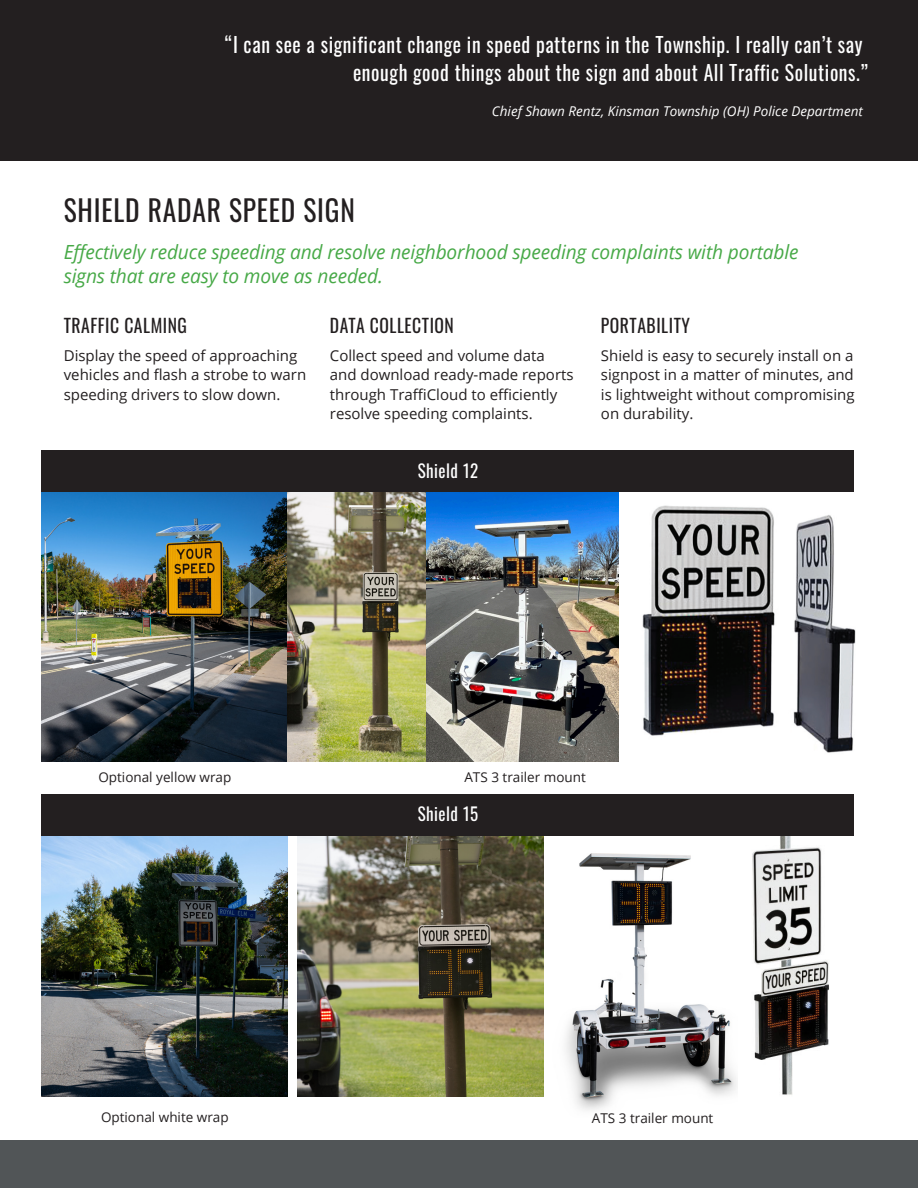
<style>
.page{position:relative;width:918px;height:1188px;background:#fff}
.page>*{position:absolute;margin:0;border:0;box-sizing:border-box;transform-origin:0 0}
.t1{font:29.25px "Oswald";letter-spacing:.03em;color:#231f20;scale:.94 1}
.H2_15_20{font:21px/28.5px "Oswald";letter-spacing:.03em;color:#fff;text-align:right;scale:.94 1}
.H22{font:italic 19.5px/24px "Open Sans";letter-spacing:-.005em;color:#47a947}
.H2_15_20-2{font:18.75px "Oswald";letter-spacing:.03em;color:#231f20;scale:.94 1}
.t2{font:18px "Oswald";letter-spacing:.03em;color:#fff;scale:.94 1}
.body_copy{font:15px/19.5px "Open Sans";color:#231f20}
.body_copy-2{font:13.5px "Open Sans";color:#231f20}
.body_copy-3{font:italic 13.5px "Open Sans";color:#fff}
</style>
<div class="page">
<img style="left:642px;top:505px;width:214px;height:248px">
<div style="left:0;top:0;width:918px;height:160px;background:#231f20"></div>
<img style="left:42px;top:492px;width:245px;height:270px">
<img style="left:287px;top:492px;width:139px;height:270px">
<img style="left:426px;top:492px;width:193px;height:270px">
<div style="left:42px;top:451px;width:812px;height:41px;background:#231f20"></div>
<img style="left:737px;top:835px;width:117px;height:260px">
<img style="left:544px;top:835px;width:193px;height:275px">
<img style="left:298px;top:835px;width:246px;height:262px">
<img style="left:42px;top:835px;width:246px;height:262px">
<div style="left:42px;top:794px;width:812px;height:41px;background:#231f20"></div>
<div style="left:0;top:1141px;width:918px;height:47px;background:#515557"></div>
<p class="H2_15_20" style="left:225px;top:28px;width:686px">“I can see a significant change in speed patterns in the Township. I really can’t say enough good things about the sign and about All Traffic Solutions.”</p>
<p class="body_copy-3" style="left:492px;top:102px;width:372px">Chief Shawn Rentz, Kinsman Township (OH) Police Department</p>
<h1 class="t1" style="left:64px;top:184px;width:311px">SHIELD RADAR SPEED SIGN</h1>
<p class="H22" style="left:64px;top:240px;width:736px">Effectively reduce speeding and resolve neighborhood speeding complaints with portable signs that are easy to move as needed.</p>
<p class="H2_15_20-2" style="left:64px;top:308px;width:133px">TRAFFIC CALMING</p>
<p class="body_copy" style="left:64px;top:345px;width:244px">Display the speed of approaching vehicles and flash a strobe to warn speeding drivers to slow down.</p>
<p class="H2_15_20-2" style="left:330px;top:308px;width:133px">DATA COLLECTION</p>
<p class="body_copy" style="left:330px;top:345px;width:245px">Collect speed and volume data and download ready-made reports through TraffiCloud to efficiently resolve speeding complaints.</p>
<p class="t2" style="left:418px;top:455px;width:66px">Shield 12</p>
<p class="H2_15_20-2" style="left:601px;top:308px;width:96px">PORTABILITY</p>
<p class="body_copy" style="left:601px;top:345px;width:255px;text-align:justify">Shield is easy to securely install on a signpost in a matter of minutes, and is lightweight without compromising on durability.</p>
<p class="body_copy-2" style="left:98px;top:768px;width:135px">Optional yellow wrap</p>
<p class="body_copy-2" style="left:464px;top:768px;width:123px">ATS 3 trailer mount</p>
<p class="t2" style="left:418px;top:798px;width:66px">Shield 15</p>
<p class="body_copy-2" style="left:101px;top:1108px;width:129px">Optional white wrap</p>
<p class="body_copy-2" style="left:592px;top:1109px;width:123px">ATS 3 trailer mount</p>
</div>
